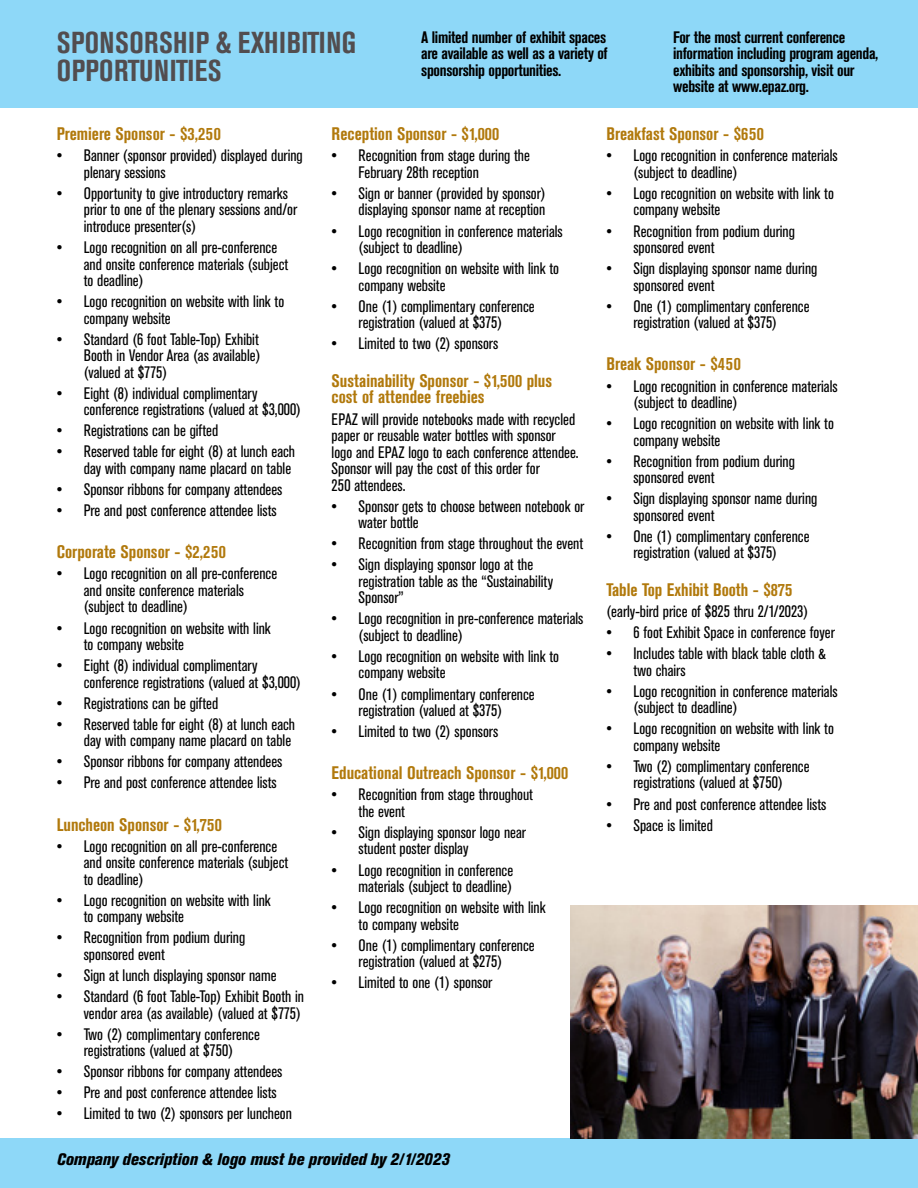
<style>
.page{position:relative;width:918px;height:1188px;background:#fff}
.page>*{position:absolute;margin:0;border:0;box-sizing:border-box;transform-origin:0 0}
.t1{font:700 condensed 30px/28.5px "Akzidenz Grotesk BE";letter-spacing:.015em;color:#524d4f}
.t2{font:700 condensed 18px/16.5px "Akzidenz Grotesk BE";color:#b1790c}
.t3{font:condensed 16.5px/16.5px "Akzidenz Grotesk BE";color:#000}
.t4{font:700 condensed 16.5px/16.5px "Akzidenz Grotesk BE";letter-spacing:-.02em;color:#000;text-align:justify}
.t5{font:italic 800 condensed 16.5px "Akzidenz Grotesk BE";color:#000}
</style>
<div class="page">
<div style="left:0;top:1138px;width:918px;height:50px;background:#8ed8f8"></div>
<div style="left:0;top:0;width:918px;height:108px;background:#8ed8f8"></div>
<img style="left:570px;top:905px;width:348px;height:233px">
<h1 class="t1" style="left:57px;top:28px;width:301px">SPONSORSHIP &amp; EXHIBITING<br>OPPORTUNITIES</h1>
<p class="t4" style="left:421px;top:29px;width:188px">A limited number of exhibit spaces are available as well as a variety of sponsorship opportunities.</p>
<p class="t4" style="left:673px;top:29px;width:207px;text-align:left">For the most current conference information including program agenda, exhibits and sponsorship, visit our website at www.epaz.org.</p>
<p class="t2" style="left:57px;top:126px;width:166px">Premiere Sponsor - $3,250</p>
<p class="t3" style="left:84px;top:148px;width:220px;text-indent:-27px">• Banner (sponsor provided) displayed during plenary sessions</p>
<p class="t3" style="left:84px;top:185px;width:215px;text-indent:-27px">• Opportunity to give introductory remarks prior to one of the plenary sessions and/or introduce presenter(s)</p>
<p class="t3" style="left:84px;top:239px;width:206px;text-indent:-27px">• Logo recognition on all pre-conference and onsite conference materials (subject to deadline)</p>
<p class="t3" style="left:84px;top:294px;width:202px;text-indent:-27px">• Logo recognition on website with link to company website</p>
<p class="t3" style="left:84px;top:331px;width:178px;text-align:justify;text-indent:-27px">• Standard (6 foot Table-Top) Exhibit Booth in Vendor Area (as available) (valued at $775)</p>
<p class="t3" style="left:84px;top:385px;width:219px;text-indent:-27px">• Eight (8) individual complimentary conference registrations (valued at $3,000)</p>
<p class="t3" style="left:57px;top:423px;width:163px">• Registrations can be gifted</p>
<p class="t3" style="left:57px;top:444px;width:240px;text-align:right">• Reserved table for eight (8) at lunch each day with company name placard on table</p>
<p class="t3" style="left:57px;top:481px;width:227px">• Sponsor ribbons for company attendees</p>
<p class="t3" style="left:57px;top:503px;width:221px">• Pre and post conference attendee lists</p>
<p class="t2" style="left:57px;top:544px;width:171px">Corporate Sponsor - $2,250</p>
<p class="t3" style="left:84px;top:566px;width:195px;text-indent:-27px">• Logo recognition on all pre-conference and onsite conference materials (subject to deadline)</p>
<p class="t3" style="left:84px;top:620px;width:188px;text-indent:-27px">• Logo recognition on website with link to company website</p>
<p class="t3" style="left:84px;top:658px;width:219px;text-indent:-27px">• Eight (8) individual complimentary conference registrations (valued at $3,000)</p>
<p class="t3" style="left:57px;top:695px;width:163px">• Registrations can be gifted</p>
<p class="t3" style="left:57px;top:716px;width:240px;text-align:right">• Reserved table for eight (8) at lunch each day with company name placard on table</p>
<p class="t3" style="left:57px;top:754px;width:227px">• Sponsor ribbons for company attendees</p>
<p class="t3" style="left:57px;top:775px;width:221px">• Pre and post conference attendee lists</p>
<p class="t2" style="left:57px;top:816px;width:167px">Luncheon Sponsor - $1,750</p>
<p class="t3" style="left:84px;top:838px;width:206px;text-indent:-27px">• Logo recognition on all pre-conference and onsite conference materials (subject to deadline)</p>
<p class="t3" style="left:84px;top:892px;width:188px;text-indent:-27px">• Logo recognition on website with link to company website</p>
<p class="t3" style="left:84px;top:930px;width:163px;text-indent:-27px">• Recognition from podium during sponsored event</p>
<p class="t3" style="left:57px;top:967px;width:221px">• Sign at lunch displaying sponsor name</p>
<p class="t3" style="left:57px;top:988px;width:249px;text-align:right">• Standard (6 foot Table-Top) Exhibit Booth in vendor area (as available) (valued at $775)</p>
<p class="t3" style="left:57px;top:1026px;width:205px;text-align:center">• Two (2) complimentary conference registrations (valued at $750)</p>
<p class="t3" style="left:57px;top:1064px;width:227px">• Sponsor ribbons for company attendees</p>
<p class="t3" style="left:57px;top:1085px;width:221px">• Pre and post conference attendee lists</p>
<p class="t3" style="left:57px;top:1106px;width:237px">• Limited to two (2) sponsors per luncheon</p>
<p class="t2" style="left:332px;top:126px;width:169px">Reception Sponsor - $1,000</p>
<p class="t3" style="left:359px;top:148px;width:173px;text-indent:-27px">• Recognition from stage during the<br>February 28th reception</p>
<p class="t3" style="left:332px;top:185px;width:216px;text-align:right">• Sign or banner (provided by sponsor) displaying sponsor name at reception</p>
<p class="t3" style="left:359px;top:223px;width:206px;text-indent:-27px">• Logo recognition in conference materials (subject to deadline)</p>
<p class="t3" style="left:359px;top:261px;width:202px;text-indent:-27px">• Logo recognition on website with link to company website</p>
<p class="t3" style="left:332px;top:298px;width:205px;text-align:center">• One (1) complimentary conference registration (valued at $375)</p>
<p class="t3" style="left:332px;top:336px;width:168px">• Limited to two (2) sponsors</p>
<p class="t2" style="left:332px;top:373px;width:222px">Sustainability Sponsor - $1,500 plus cost of attendee freebies</p>
<p class="t3" style="left:332px;top:411px;width:248px">EPAZ will provide notebooks made with recycled paper or reusable water bottles with sponsor logo and EPAZ logo to each conference attendee.<br>Sponsor will pay the cost of this order for<br>250 attendees.</p>
<p class="t3" style="left:359px;top:498px;width:227px;text-indent:-27px">• Sponsor gets to choose between notebook or water bottle</p>
<p class="t3" style="left:332px;top:536px;width:253px">• Recognition from stage throughout the event</p>
<p class="t3" style="left:359px;top:557px;width:196px;text-indent:-27px">• Sign displaying sponsor logo at the registration table as the “Sustainability<br>Sponsor”</p>
<p class="t3" style="left:359px;top:611px;width:226px;text-indent:-27px">• Logo recognition in pre-conference materials (subject to deadline)</p>
<p class="t3" style="left:359px;top:648px;width:202px;text-indent:-27px">• Logo recognition on website with link to company website</p>
<p class="t3" style="left:332px;top:686px;width:205px;text-align:center">• One (1) complimentary conference registration (valued at $375)</p>
<p class="t3" style="left:332px;top:723px;width:168px">• Limited to two (2) sponsors</p>
<p class="t2" style="left:332px;top:765px;width:238px">Educational Outreach Sponsor - $1,000</p>
<p class="t3" style="left:359px;top:787px;width:176px;text-indent:-27px">• Recognition from stage throughout the event</p>
<p class="t3" style="left:359px;top:824px;width:169px;text-indent:-27px">• Sign displaying sponsor logo near student poster display</p>
<p class="t3" style="left:332px;top:862px;width:183px;text-align:right">• Logo recognition in conference materials (subject to deadline)</p>
<p class="t3" style="left:359px;top:900px;width:188px;text-indent:-27px">• Logo recognition on website with link to company website</p>
<p class="t3" style="left:332px;top:937px;width:205px;text-align:center">• One (1) complimentary conference registration (valued at $275)</p>
<p class="t3" style="left:332px;top:975px;width:162px">• Limited to one (1) sponsor</p>
<p class="t5" style="left:57px;top:1150px;width:394px">Company description &amp; logo must be provided by 2/1/2023</p>
<p class="t2" style="left:606px;top:126px;width:159px">Breakfast Sponsor - $650</p>
<p class="t3" style="left:633px;top:148px;width:206px;text-indent:-27px">• Logo recognition in conference materials (subject to deadline)</p>
<p class="t3" style="left:633px;top:185px;width:202px;text-indent:-27px">• Logo recognition on website with link to company website</p>
<p class="t3" style="left:633px;top:223px;width:163px;text-indent:-27px">• Recognition from podium during sponsored event</p>
<p class="t3" style="left:633px;top:261px;width:185px;text-indent:-27px">• Sign displaying sponsor name during sponsored event</p>
<p class="t3" style="left:606px;top:298px;width:205px;text-align:center">• One (1) complimentary conference registration (valued at $375)</p>
<p class="t2" style="left:606px;top:356px;width:136px">Break Sponsor - $450</p>
<p class="t3" style="left:633px;top:378px;width:206px;text-indent:-27px">• Logo recognition in conference materials (subject to deadline)</p>
<p class="t3" style="left:633px;top:415px;width:202px;text-indent:-27px">• Logo recognition on website with link to company website</p>
<p class="t3" style="left:633px;top:453px;width:163px;text-indent:-27px">• Recognition from podium during sponsored event</p>
<p class="t3" style="left:633px;top:491px;width:185px;text-indent:-27px">• Sign displaying sponsor name during sponsored event</p>
<p class="t3" style="left:606px;top:528px;width:205px;text-align:center">• One (1) complimentary conference registration (valued at $375)</p>
<p class="t2" style="left:606px;top:582px;width:187px">Table Top Exhibit Booth - $875</p>
<p class="t3" style="left:606px;top:603px;width:203px">(early-bird price of $825 thru 2/1/2023)</p>
<p class="t3" style="left:606px;top:625px;width:230px">• 6 foot Exhibit Space in conference foyer</p>
<p class="t3" style="left:633px;top:646px;width:194px;text-indent:-27px">• Includes table with black table cloth &amp; two chairs</p>
<p class="t3" style="left:633px;top:683px;width:206px;text-indent:-27px">• Logo recognition in conference materials (subject to deadline)</p>
<p class="t3" style="left:633px;top:721px;width:202px;text-indent:-27px">• Logo recognition on website with link to company website</p>
<p class="t3" style="left:606px;top:758px;width:205px;text-align:center">• Two (2) complimentary conference registrations (valued at $750)</p>
<p class="t3" style="left:606px;top:796px;width:221px">• Pre and post conference attendee lists</p>
<p class="t3" style="left:606px;top:817px;width:108px">• Space is limited</p>
</div>
